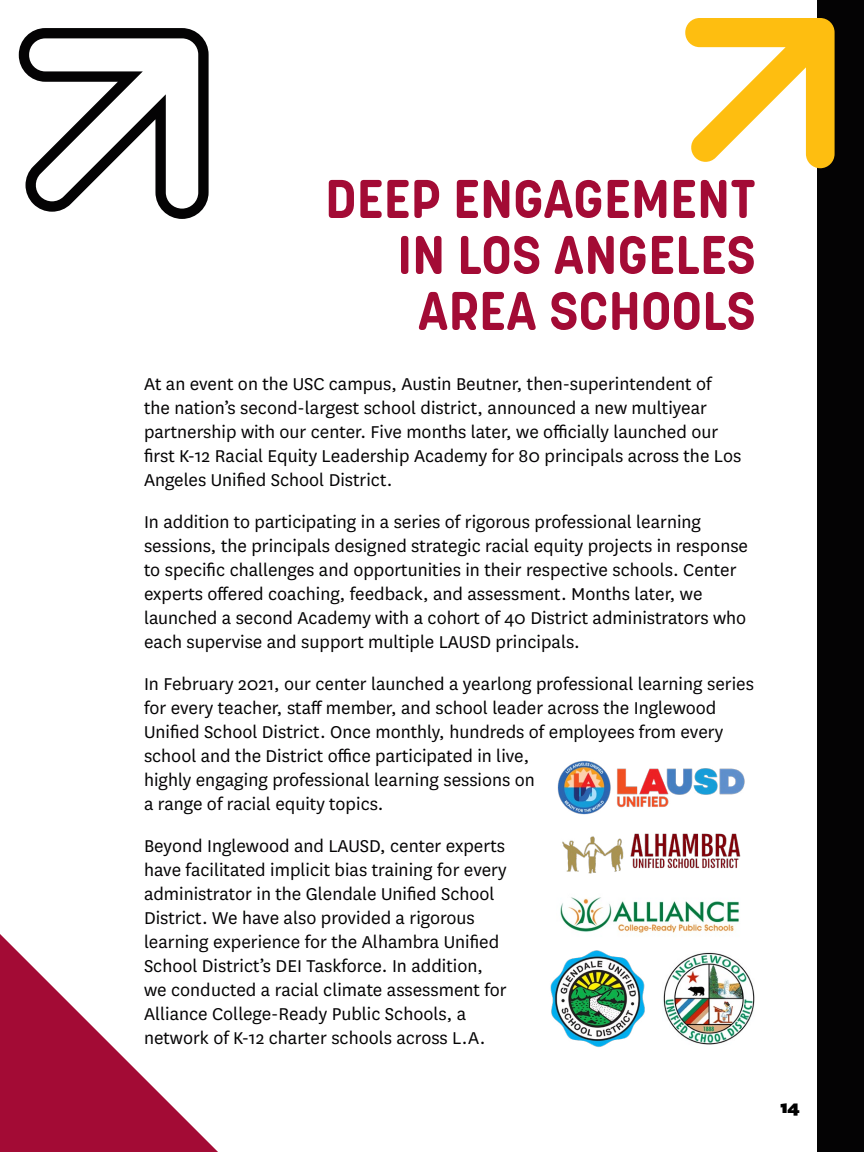
<style>
.page{position:relative;width:864px;height:1152px;background:#fff}
.page>*{position:absolute;margin:0;border:0;box-sizing:border-box;transform-origin:0 0}
.Secondary_headers{font:700 54px/56px "Korolev Rounded";color:#a30b35;text-align:right}
._10_body{font:20px/24px "National";color:#040304}
.t1{font:900 20px "National";color:#000}
</style>
<div class="page">
<div style="left:818px;top:0;width:46px;height:1152px;background:#040304"></div>
<svg style="left:685px;top:18px;width:150px;height:150px"></svg>
<svg style="left:19px;top:28px;width:190px;height:191px"></svg>
<svg style="left:0;top:934px;width:218px;height:218px"></svg>
<img style="left:562px;top:833px;width:179px;height:41px">
<img style="left:560px;top:897px;width:179px;height:36px">
<img style="left:550px;top:950px;width:95px;height:97px">
<img style="left:663px;top:952px;width:92px;height:93px">
<img style="left:557px;top:760px;width:188px;height:55px">
<p class="Secondary_headers" style="left:325px;top:171px;width:432px">DEEP ENGAGEMENT<br>IN LOS ANGELES<br>AREA SCHOOLS</p>
<p class="_10_body" style="left:144px;top:371px;width:599px">At an event on the USC campus, Austin Beutner, then-superintendent of the nation’s second-largest school district, announced a new multiyear partnership with our center. Five months later, we officially launched our first K-12 Racial Equity Leadership Academy for 80 principals across the Los Angeles Unified School District.</p>
<p class="_10_body" style="left:144px;top:509px;width:606px">In addition to participating in a series of rigorous professional learning sessions, the principals designed strategic racial equity projects in response to specific challenges and opportunities in their respective schools. Center experts offered coaching, feedback, and assessment. Months later, we launched a second Academy with a cohort of 40 District administrators who each supervise and support multiple LAUSD principals.</p>
<p class="_10_body" style="left:144px;top:671px;width:612px">In February 2021, our center launched a yearlong professional learning series for every teacher, staff member, and school leader across the Inglewood Unified School District. Once monthly, hundreds of employees from every school and the District office participated in live,<br>highly engaging professional learning sessions on<br>a range of racial equity topics.</p>
<p class="_10_body" style="left:144px;top:833px;width:364px">Beyond Inglewood and LAUSD, center experts have facilitated implicit bias training for every administrator in the Glendale Unified School District. We have also provided a rigorous learning experience for the Alhambra Unified School District’s DEI Taskforce. In addition, we conducted a racial climate assessment for Alliance College-Ready Public Schools, a network of K-12 charter schools across L.A.</p>
<p class="t1" style="left:780px;top:1093px;width:21px">14</p>
</div>
